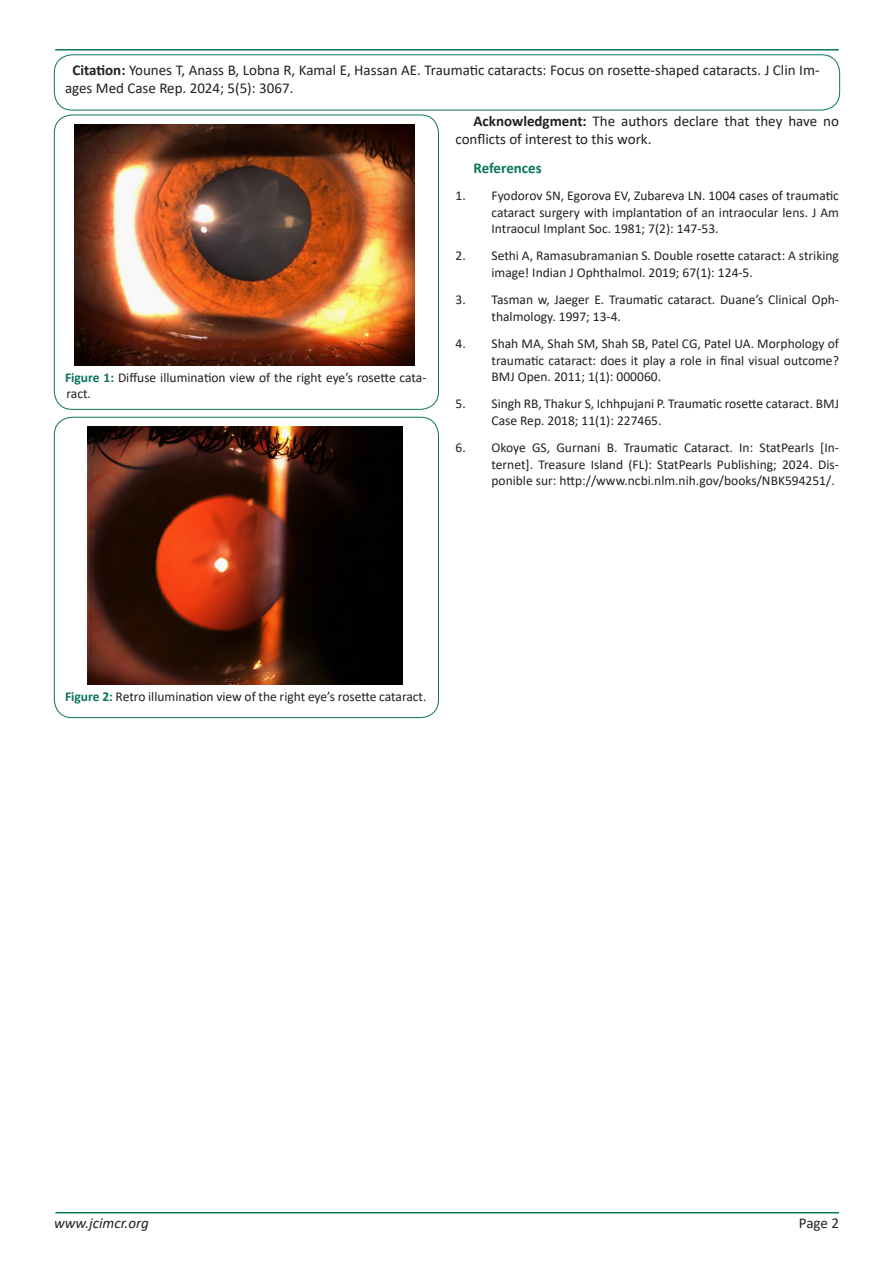
<style>
.page{position:relative;width:893px;height:1263px;background:#fff}
.page>*{position:absolute;margin:0;border:0;box-sizing:border-box;transform-origin:0 0}
.t1{font:15px/18px "Calibri";color:#231f20}
.t2{font:italic 15px "Calibri";color:#231f20}
.t3{font:700 15px "Calibri";color:#0a755b}
.t4{font:13.5px/16.5px "Calibri";color:#231f20}
.s1{font-weight:700}
.s2{font-weight:700;color:#0a755b}
</style>
<div class="page">
<hr style="left:55px;top:1212px;width:784px;height:1px;background:#0a755b">
<hr style="left:55px;top:49px;width:784px;height:2px;background:#0a755b">
<div style="left:54px;top:55px;width:786px;height:55px;border:1px solid #0a755b;border-radius:18px"></div>
<div style="left:54px;top:115px;width:385px;height:295px;border:1px solid #0a755b;border-radius:18px"></div>
<img style="left:74px;top:124px;width:340px;height:241px">
<div style="left:54px;top:417px;width:385px;height:301px;border:1px solid #0a755b;border-radius:18px"></div>
<img style="left:87px;top:427px;width:316px;height:258px">
<p class="t1" style="left:65px;top:61px;width:756px;text-indent:8px"><span class="s1">Citation:</span> Younes T, Anass B, Lobna R, Kamal E, Hassan AE. Traumatic cataracts: Focus on rosette-shaped cataracts. J Clin Im&shy;ages Med Case Rep. 2024; 5(5): 3067.</p>
<p class="t4" style="left:65px;top:369px;width:363px"><span class="s2">Figure 1:</span> Diffuse illumination view of the right eye’s rosette cata&shy;ract.</p>
<p class="t1" style="left:455px;top:112px;width:385px;text-indent:18px"><span class="s1">Acknowledgment:</span> The authors declare that they have no conflicts of interest to this work.</p>
<p class="t3" style="left:473px;top:157px;width:70px">References</p>
<p class="t4" style="left:491px;top:187px;width:349px;text-align:justify;text-indent:-36px">1. Fyodorov SN, Egorova EV, Zubareva LN. 1004 cases of traumatic cataract surgery with implantation of an intraocular lens. J Am Intraocul Implant Soc. 1981; 7(2): 147‑53.</p>
<p class="t4" style="left:491px;top:247px;width:349px;text-indent:-36px">2. Sethi A, Ramasubramanian S. Double rosette cataract: A striking image! Indian J Ophthalmol. 2019; 67(1): 124‑5.</p>
<p class="t4" style="left:491px;top:291px;width:349px;text-indent:-36px">3. Tasman w, Jaeger E. Traumatic cataract. Duane’s Clinical Oph&shy;thalmology. 1997; 13‑4.</p>
<p class="t4" style="left:491px;top:335px;width:349px;text-align:justify;text-indent:-36px">4. Shah MA, Shah SM, Shah SB, Patel CG, Patel UA. Morphology of traumatic cataract: does it play a role in final visual outcome?<br>BMJ Open. 2011; 1(1): 000060.</p>
<p class="t4" style="left:491px;top:395px;width:349px;text-indent:-36px">5. Singh RB, Thakur S, Ichhpujani P. Traumatic rosette cataract. BMJ<br>Case Rep. 2018; 11(1): 227465.</p>
<p class="t4" style="left:491px;top:439px;width:349px;text-align:justify;text-indent:-36px">6. Okoye GS, Gurnani B. Traumatic Cataract. In: StatPearls [In&shy;ternet]. Treasure Island (FL): StatPearls Publishing; 2024. Dis&shy;ponible sur: http://www.ncbi.nlm.nih.gov/books/NBK594251/.</p>
<p class="t4" style="left:65px;top:687px;width:363px"><span class="s2">Figure 2:</span> Retro illumination view of the right eye’s rosette cataract.</p>
<p class="t2" style="left:54px;top:1212px;width:96px">www.jcimcr.org</p>
<p class="t1" style="left:799px;top:1213px;width:42px">Page 2</p>
</div>
